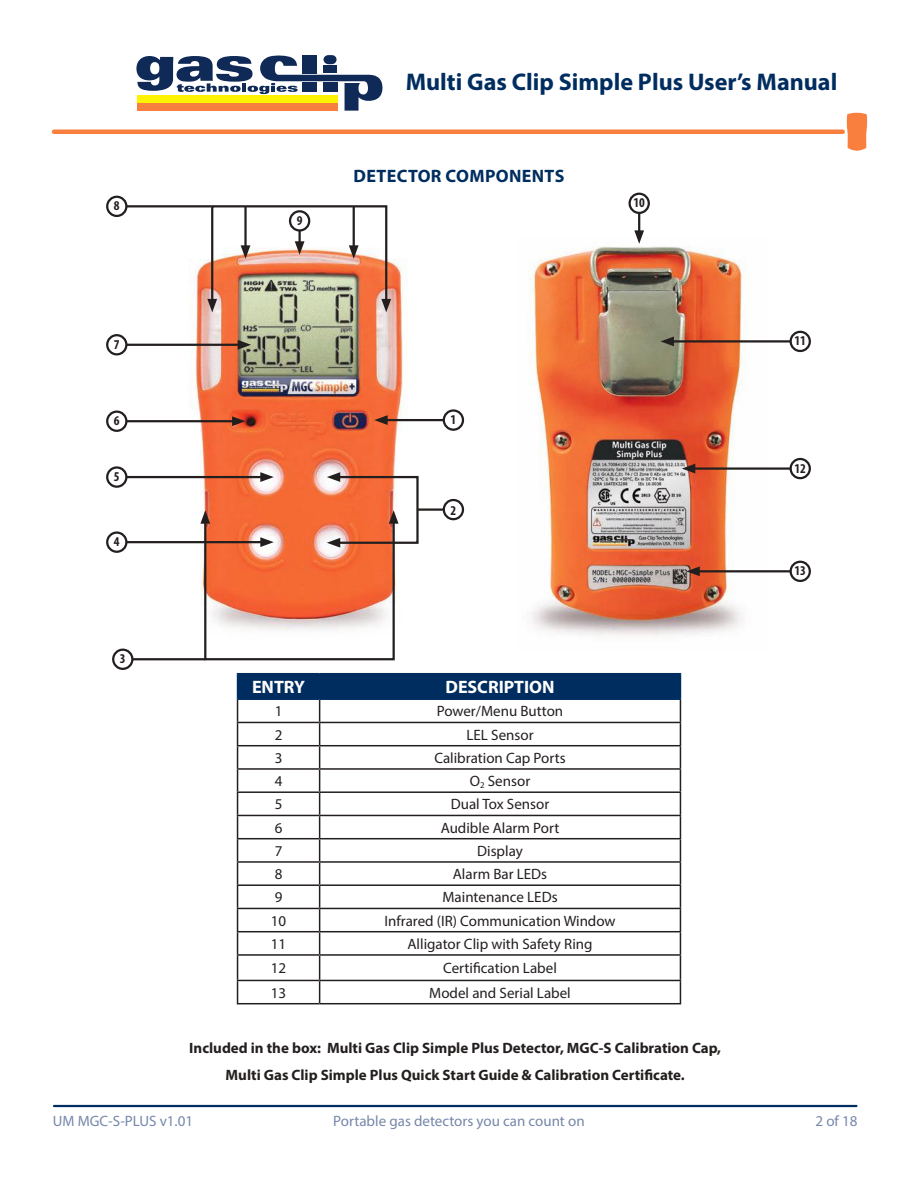
<style>
.page{position:relative;width:918px;height:1188px;background:#fff}
.page>*{position:absolute;margin:0;border:0;box-sizing:border-box;transform-origin:0 0}
.t1{font:700 24.15px "Myriad Pro";color:#002d5f}
.t2{font:700 18px "Myriad Pro";letter-spacing:.02em;color:#002d5f}
.t3{font:700 18px "Myriad Pro";color:#fff}
.t4{font:15px "Myriad Pro";color:#241f1f}
.t5{font:700 15px/27px "Myriad Pro";color:#241f1f;text-align:center}
.t6{font:15px "Myriad Pro";color:#7687aa}
.t7{font:700 condensed 13.5px "Myriad Pro";color:#241f1f}
</style>
<div class="page">
<hr style="left:54px;top:130px;width:789px;height:4px;background:#f87f3d">
<hr style="left:54px;top:1105px;width:802px;height:2px;background:#002d5f">
<svg style="left:136px;top:55px;width:247px;height:56px"></svg>
<svg style="left:847px;top:113px;width:20px;height:38px"></svg>
<img style="left:178px;top:237px;width:243px;height:393px">
<img style="left:528px;top:246px;width:240px;height:390px">
<hr style="left:237px;top:1003px;width:83px;height:1px;background:#241f1f">
<hr style="left:320px;top:1003px;width:361px;height:1px;background:#241f1f">
<hr style="left:237px;top:673px;width:83px;height:1px;background:#002d5f">
<hr style="left:320px;top:673px;width:361px;height:1px;background:#002d5f">
<svg style="left:237px;top:674px;width:444px;height:329px"></svg>
<hr style="left:237px;top:698px;width:83px;height:2px;background:#002d5f">
<hr style="left:320px;top:698px;width:361px;height:2px;background:#002d5f">
<div style="left:211px;top:205px;width:176px;height:99px;border:2px solid #241f1f"></div>
<svg style="left:381px;top:299px;width:10px;height:13px"></svg>
<svg style="left:207px;top:299px;width:10px;height:13px"></svg>
<div style="left:204px;top:518px;width:191px;height:142px;border:2px solid #241f1f"></div>
<svg style="left:200px;top:510px;width:10px;height:14px"></svg>
<svg style="left:389px;top:510px;width:10px;height:14px"></svg>
<div style="left:335px;top:476px;width:84px;height:68px;border:2px solid #241f1f"></div>
<svg style="left:327px;top:538px;width:13px;height:10px"></svg>
<svg style="left:327px;top:472px;width:13px;height:10px"></svg>
<hr style="left:244px;top:206px;width:3px;height:44px;background:#241f1f">
<svg style="left:241px;top:245px;width:9px;height:14px"></svg>
<hr style="left:298px;top:230px;width:3px;height:15px;background:#241f1f">
<svg style="left:295px;top:241px;width:10px;height:14px"></svg>
<hr style="left:638px;top:213px;width:2px;height:22px;background:#241f1f">
<svg style="left:634px;top:230px;width:10px;height:14px"></svg>
<hr style="left:353px;top:206px;width:2px;height:44px;background:#241f1f">
<svg style="left:349px;top:245px;width:10px;height:14px"></svg>
<hr style="left:127px;top:205px;width:84px;height:2px;background:#241f1f">
<hr style="left:133px;top:658px;width:72px;height:2px;background:#241f1f">
<hr style="left:127px;top:344px;width:115px;height:2px;background:#241f1f">
<svg style="left:238px;top:340px;width:13px;height:10px"></svg>
<hr style="left:670px;top:340px;width:121px;height:3px;background:#241f1f">
<svg style="left:660px;top:337px;width:14px;height:9px"></svg>
<hr style="left:691px;top:467px;width:100px;height:3px;background:#241f1f">
<svg style="left:682px;top:464px;width:13px;height:9px"></svg>
<hr style="left:696px;top:570px;width:95px;height:2px;background:#241f1f">
<svg style="left:686px;top:566px;width:14px;height:10px"></svg>
<hr style="left:127px;top:420px;width:109px;height:2px;background:#241f1f">
<svg style="left:232px;top:416px;width:14px;height:10px"></svg>
<hr style="left:384px;top:419px;width:59px;height:2px;background:#241f1f">
<svg style="left:374px;top:415px;width:14px;height:10px"></svg>
<hr style="left:417px;top:508px;width:26px;height:3px;background:#241f1f">
<hr style="left:127px;top:476px;width:137px;height:2px;background:#241f1f">
<svg style="left:260px;top:472px;width:14px;height:10px"></svg>
<hr style="left:127px;top:541px;width:137px;height:2px;background:#241f1f">
<svg style="left:260px;top:537px;width:14px;height:10px"></svg>
<div style="left:629px;top:193px;width:21px;height:21px;border:2px solid #241f1f;border-radius:50%"></div>
<div style="left:106px;top:196px;width:21px;height:21px;border:2px solid #241f1f;border-radius:50%"></div>
<div style="left:106px;top:334px;width:21px;height:21px;border:2px solid #241f1f;border-radius:50%"></div>
<div style="left:106px;top:411px;width:21px;height:21px;border:2px solid #241f1f;border-radius:50%"></div>
<div style="left:443px;top:409px;width:21px;height:22px;border:2px solid #241f1f;border-radius:50%"></div>
<div style="left:443px;top:499px;width:21px;height:21px;border:2px solid #241f1f;border-radius:50%"></div>
<div style="left:106px;top:466px;width:21px;height:22px;border:2px solid #241f1f;border-radius:50%"></div>
<div style="left:106px;top:531px;width:21px;height:22px;border:2px solid #241f1f;border-radius:50%"></div>
<div style="left:112px;top:649px;width:21px;height:21px;border:2px solid #241f1f;border-radius:50%"></div>
<div style="left:289px;top:210px;width:21px;height:22px;border:2px solid #241f1f;border-radius:50%"></div>
<div style="left:790px;top:331px;width:21px;height:21px;border:2px solid #241f1f;border-radius:50%"></div>
<div style="left:790px;top:458px;width:21px;height:21px;border:2px solid #241f1f;border-radius:50%"></div>
<div style="left:790px;top:561px;width:21px;height:21px;border:2px solid #241f1f;border-radius:50%"></div>
<h1 class="t1" style="left:406px;top:66px;width:433px">Multi Gas Clip Simple Plus User’s Manual</h1>
<p class="t7" style="left:114px;top:198px;width:7px">8</p>
<p class="t7" style="left:297px;top:213px;width:7px">9</p>
<p class="t2" style="left:354px;top:164px;width:212px">DETECTOR COMPONENTS</p>
<p class="t7" style="left:633px;top:195px;width:13px">10</p>
<p class="t7" style="left:114px;top:337px;width:7px">7</p>
<p class="t7" style="left:114px;top:413px;width:7px">6</p>
<p class="t7" style="left:451px;top:412px;width:7px">1</p>
<p class="t7" style="left:114px;top:469px;width:7px">5</p>
<p class="t7" style="left:114px;top:534px;width:7px">4</p>
<p class="t7" style="left:120px;top:651px;width:7px">3</p>
<p class="t7" style="left:451px;top:503px;width:7px">2</p>
<p class="t3" style="left:252px;top:675px;width:55px">ENTRY</p>
<p class="t3" style="left:445px;top:675px;width:111px">DESCRIPTION</p>
<p class="t4" style="left:275px;top:702px;width:9px">1</p>
<p class="t4" style="left:437px;top:702px;width:128px">Power/Menu Button</p>
<p class="t4" style="left:275px;top:725px;width:9px">2</p>
<p class="t4" style="left:466px;top:725px;width:69px">LEL Sensor</p>
<p class="t4" style="left:275px;top:749px;width:9px">3</p>
<p class="t4" style="left:434px;top:749px;width:133px">Calibration Cap Ports</p>
<p class="t4" style="left:275px;top:772px;width:9px">4</p>
<p class="t4" style="left:470px;top:772px;width:62px">O<sub>2</sub> Sensor</p>
<p class="t4" style="left:275px;top:795px;width:9px">5</p>
<p class="t4" style="left:451px;top:795px;width:100px">Dual Tox Sensor</p>
<p class="t4" style="left:275px;top:818px;width:9px">6</p>
<p class="t4" style="left:441px;top:818px;width:120px">Audible Alarm Port</p>
<p class="t4" style="left:275px;top:842px;width:9px">7</p>
<p class="t4" style="left:477px;top:842px;width:47px">Display</p>
<p class="t4" style="left:275px;top:865px;width:9px">8</p>
<p class="t4" style="left:453px;top:865px;width:96px">Alarm Bar LEDs</p>
<p class="t4" style="left:275px;top:888px;width:9px">9</p>
<p class="t4" style="left:442px;top:888px;width:117px">Maintenance LEDs</p>
<p class="t4" style="left:271px;top:911px;width:17px">10</p>
<p class="t4" style="left:384px;top:911px;width:233px">Infrared (IR) Communication Window</p>
<p class="t4" style="left:271px;top:935px;width:17px">11</p>
<p class="t4" style="left:408px;top:935px;width:187px">Alligator Clip with Safety Ring</p>
<p class="t4" style="left:271px;top:959px;width:17px">12</p>
<p class="t4" style="left:443px;top:959px;width:115px">Certification Label</p>
<p class="t4" style="left:271px;top:983px;width:17px">13</p>
<p class="t4" style="left:429px;top:983px;width:143px">Model and Serial Label</p>
<p class="t5" style="left:189px;top:1034px;width:533px">Included in the box: Multi Gas Clip Simple Plus Detector, MGC-S Calibration Cap,<br>Multi Gas Clip Simple Plus Quick Start Guide &amp; Calibration Certificate.</p>
<p class="t7" style="left:795px;top:334px;width:13px">11</p>
<p class="t7" style="left:795px;top:461px;width:13px">12</p>
<p class="t7" style="left:795px;top:563px;width:13px">13</p>
<p class="t6" style="left:53px;top:1112px;width:142px">UM MGC-S-PLUS v1.01</p>
<p class="t6" style="left:333px;top:1112px;width:253px">Portable gas detectors you can count on</p>
<p class="t6" style="left:816px;top:1112px;width:44px">2 of 18</p>
</div>
